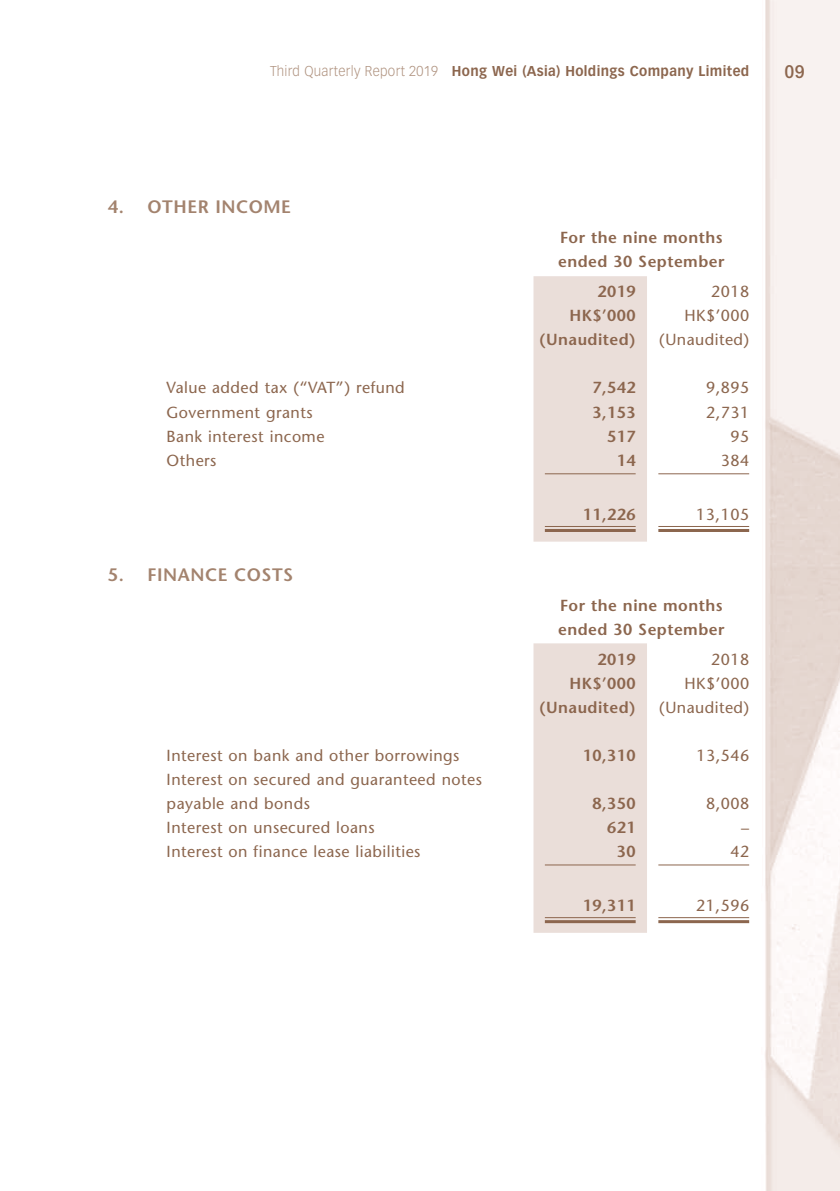
<style>
.page{position:relative;width:840px;height:1191px;background:#fff}
.page>*{position:absolute;margin:0;border:0;box-sizing:border-box;transform-origin:0 0}
.t1{font:600 18px "Stone Sans Std";letter-spacing:.03em;color:#a3836e}
.t2{font:500 18px "Arial MT Std";color:#8c664e}
.t3{font:500 16px/24px "Stone Sans Std";letter-spacing:.03em;color:#8c664e}
.t4{font:600 16px/24px "Stone Sans Std";letter-spacing:.03em;color:#8c664e}
.t5{font:700 14px "Vectora LT Std";letter-spacing:.025em;color:#8c664e;scale:.95 1}
.s1{font-weight:300;color:#af927f}
</style>
<div class="page">
<img style="left:533px;top:0;width:306px;height:1191px">
<div style="left:533px;top:276px;width:113px;height:265px;background:#eaded9"></div>
<hr style="left:544px;top:473px;width:91px;height:1px;background:#8c664e">
<hr style="left:658px;top:473px;width:90px;height:1px;background:#8c664e">
<hr style="left:544px;top:526px;width:91px;height:1px;background:#8c664e">
<hr style="left:544px;top:529px;width:91px;height:3px;background:#8c664e">
<hr style="left:658px;top:526px;width:90px;height:1px;background:#8c664e">
<hr style="left:658px;top:529px;width:90px;height:3px;background:#8c664e">
<div style="left:533px;top:643px;width:113px;height:289px;background:#eaded9"></div>
<hr style="left:544px;top:864px;width:91px;height:1px;background:#8c664e">
<hr style="left:658px;top:864px;width:90px;height:1px;background:#8c664e">
<hr style="left:544px;top:917px;width:91px;height:1px;background:#8c664e">
<hr style="left:544px;top:920px;width:91px;height:3px;background:#8c664e">
<hr style="left:658px;top:917px;width:90px;height:1px;background:#8c664e">
<hr style="left:658px;top:920px;width:90px;height:3px;background:#8c664e">
<p class="t5" style="left:270px;top:63px;width:505px"><span class="s1">Third Quarterly Report 2019</span> Hong Wei (Asia) Holdings Company Limited</p>
<p class="t2" style="left:784px;top:61px;width:22px">09</p>
<p class="t1" style="left:108px;top:196px;width:184px">4. OTHER INCOME</p>
<p class="t4" style="left:558px;top:226px;width:168px">For the nine months ended 30 September</p>
<p class="t4" style="left:597px;top:280px;width:40px">2019</p>
<p class="t3" style="left:710px;top:280px;width:40px">2018</p>
<p class="t4" style="left:569px;top:304px;width:68px">HK$’000</p>
<p class="t3" style="left:684px;top:304px;width:66px">HK$’000</p>
<p class="t4" style="left:539px;top:328px;width:98px">(Unaudited)</p>
<p class="t3" style="left:658px;top:328px;width:91px">(Unaudited)</p>
<p class="t3" style="left:166px;top:376px;width:239px">Value added tax (“VAT”) refund</p>
<p class="t4" style="left:592px;top:376px;width:45px">7,542</p>
<p class="t3" style="left:705px;top:376px;width:45px">9,895</p>
<p class="t3" style="left:166px;top:400px;width:147px">Government grants</p>
<p class="t4" style="left:592px;top:400px;width:45px">3,153</p>
<p class="t3" style="left:705px;top:400px;width:45px">2,731</p>
<p class="t3" style="left:166px;top:424px;width:159px">Bank interest income</p>
<p class="t4" style="left:607px;top:424px;width:30px">517</p>
<p class="t3" style="left:730px;top:424px;width:20px">95</p>
<p class="t3" style="left:166px;top:448px;width:51px">Others</p>
<p class="t4" style="left:616px;top:448px;width:20px">14</p>
<p class="t3" style="left:720px;top:448px;width:30px">384</p>
<p class="t1" style="left:108px;top:563px;width:187px">5. FINANCE COSTS</p>
<p class="t4" style="left:582px;top:502px;width:54px">11,226</p>
<p class="t3" style="left:696px;top:502px;width:54px">13,105</p>
<p class="t4" style="left:558px;top:593px;width:168px">For the nine months ended 30 September</p>
<p class="t4" style="left:597px;top:647px;width:40px">2019</p>
<p class="t3" style="left:710px;top:647px;width:40px">2018</p>
<p class="t4" style="left:569px;top:671px;width:68px">HK$’000</p>
<p class="t3" style="left:684px;top:671px;width:66px">HK$’000</p>
<p class="t4" style="left:539px;top:695px;width:98px">(Unaudited)</p>
<p class="t3" style="left:658px;top:695px;width:91px">(Unaudited)</p>
<p class="t3" style="left:166px;top:743px;width:294px">Interest on bank and other borrowings</p>
<p class="t4" style="left:582px;top:743px;width:54px">10,310</p>
<p class="t3" style="left:696px;top:743px;width:54px">13,546</p>
<p class="t3" style="left:166px;top:767px;width:316px">Interest on secured and guaranteed notes payable and bonds</p>
<p class="t4" style="left:592px;top:791px;width:45px">8,350</p>
<p class="t3" style="left:705px;top:791px;width:45px">8,008</p>
<p class="t3" style="left:166px;top:815px;width:209px">Interest on unsecured loans</p>
<p class="t4" style="left:607px;top:815px;width:30px">621</p>
<p class="t3" style="left:740px;top:815px;width:9px">–</p>
<p class="t3" style="left:166px;top:839px;width:255px">Interest on finance lease liabilities</p>
<p class="t4" style="left:616px;top:839px;width:20px">30</p>
<p class="t3" style="left:730px;top:839px;width:20px">42</p>
<p class="t4" style="left:582px;top:893px;width:54px">19,311</p>
<p class="t3" style="left:696px;top:893px;width:54px">21,596</p>
</div>
